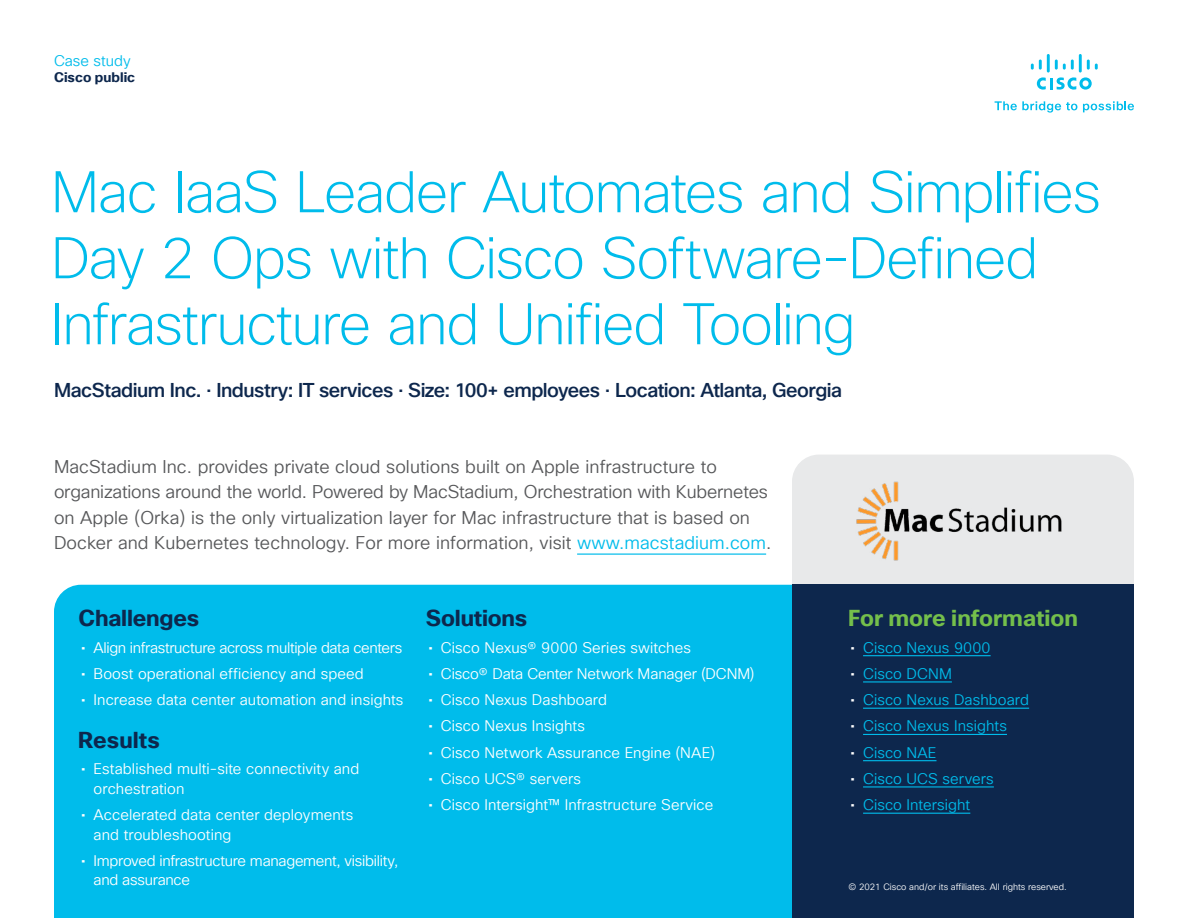
<style>
.page{position:relative;width:1188px;height:918px;background:#fff}
.page>*{position:absolute;margin:0;border:0;box-sizing:border-box;transform-origin:0 0}
.Title_Headline{font:200 57px/66px "Cisco Sans TT";letter-spacing:-.025em;color:#00bceb}
.Sidebar_Heading_Gree{font:700 22.5px "Cisco Sans TT";letter-spacing:-.01em;color:#0d274d}
.Sidebar_Heading_Gree-2{font:700 22.5px "Cisco Sans TT";color:#74bf4b}
.Title_Headline-2{font:19.5px "Cisco Sans TM Medium";letter-spacing:-.025em;color:#0d274d}
.Body{font:18px/25.5px "Cisco Sans TT Light";letter-spacing:.005em;color:#57585a}
.t1{font:15px/19.5px "Cisco Sans TT Light";letter-spacing:.005em;color:#fff}
.t2{font:15px "Cisco Sans TT Light";letter-spacing:.005em;color:#00bceb}
.t3{font:15px/19.5px "Cisco Sans TT Light";letter-spacing:-.02em;color:#fff}
.t4{font:15px "Cisco Sans TT Light";letter-spacing:-.025em;color:#fff}
.t5{font:700 13.5px "Cisco Sans TT";color:#0d274d}
.t6{font:9px "Cisco Sans TT Light";color:#fff}
.s1{color:#00bceb}
.s2{font-family:"Cisco Sans TT"}
.s3{font-family:"Cisco Sans TT";color:#fff}
</style>
<div class="page">
<svg style="left:995px;top:101px;width:82px;height:12px"></svg>
<svg style="left:1083px;top:101px;width:51px;height:11px"></svg>
<svg style="left:1037px;top:77px;width:55px;height:13px"></svg>
<svg style="left:1031px;top:60px;width:11px;height:10px"></svg>
<hr style="left:1047px;top:54px;width:3px;height:19px;background:#00bceb">
<svg style="left:1055px;top:60px;width:19px;height:10px"></svg>
<hr style="left:1079px;top:54px;width:3px;height:19px;background:#00bceb">
<svg style="left:1087px;top:60px;width:11px;height:10px"></svg>
<div style="left:792px;top:455px;width:342px;height:130px;background:#e8e9ea"></div>
<img style="left:841px;top:461px;width:230px;height:120px">
<div style="left:54px;top:585px;width:738px;height:333px;background:#00bceb"></div>
<hr style="left:577px;top:553px;width:189px;height:2px;background:#00bceb">
<div style="left:792px;top:585px;width:342px;height:333px;background:#0d274d"></div>
<hr style="left:863px;top:655px;width:128px;height:1px;background:#00bceb">
<hr style="left:863px;top:681px;width:89px;height:2px;background:#00bceb">
<hr style="left:863px;top:708px;width:166px;height:1px;background:#00bceb">
<hr style="left:863px;top:734px;width:144px;height:1px;background:#00bceb">
<hr style="left:863px;top:760px;width:74px;height:1px;background:#00bceb">
<hr style="left:863px;top:786px;width:131px;height:2px;background:#00bceb">
<hr style="left:863px;top:813px;width:107px;height:1px;background:#00bceb">
<p class="t2" style="left:54px;top:51px;width:78px">Case study</p>
<p class="t5" style="left:54px;top:69px;width:83px">Cisco public</p>
<p class="Title_Headline" style="left:51px;top:161px;width:1052px">Mac IaaS Leader Automates and Simplifies<br>Day 2 Ops with Cisco Software-Defined<br>Infrastructure and Unified Tooling</p>
<p class="Title_Headline-2" style="left:54px;top:378px;width:790px">MacStadium Inc. ⋅ Industry: IT services ⋅ Size: 100+ employees ⋅ Location: Atlanta, Georgia</p>
<p class="Body" style="left:54px;top:454px;width:719px">MacStadium Inc. provides private cloud solutions built on Apple infrastructure to organizations around the world. Powered by MacStadium, Orchestration with Kubernetes on Apple (Orka) is the only virtualization layer for Mac infrastructure that is based on Docker and Kubernetes technology. For more information, visit <span class="s1">www.macstadium.com</span>.</p>
<p class="Sidebar_Heading_Gree" style="left:79px;top:603px;width:122px">Challenges</p>
<p class="t4" style="left:81px;top:638px;width:323px"><span class="s2">•</span> Align infrastructure across multiple data centers</p>
<p class="t1" style="left:81px;top:664px;width:284px"><span class="s2">•</span> Boost operational efficiency and speed</p>
<p class="t1" style="left:81px;top:691px;width:324px"><span class="s2">•</span> Increase data center automation and insights</p>
<p class="Sidebar_Heading_Gree" style="left:79px;top:725px;width:83px">Results</p>
<p class="t1" style="left:94px;top:760px;width:267px;text-indent:-13px"><span class="s2">•</span> Established multi-site connectivity and orchestration</p>
<p class="t1" style="left:94px;top:806px;width:261px;text-indent:-13px"><span class="s2">•</span> Accelerated data center deployments and troubleshooting</p>
<p class="t3" style="left:94px;top:851px;width:306px;text-indent:-13px"><span class="s2">•</span> Improved infrastructure management, visibility, and assurance</p>
<p class="Sidebar_Heading_Gree" style="left:426px;top:603px;width:103px">Solutions</p>
<p class="t1" style="left:428px;top:638px;width:264px"><span class="s2">•</span> Cisco Nexus® 9000 Series switches</p>
<p class="t1" style="left:428px;top:664px;width:328px"><span class="s2">•</span> Cisco® Data Center Network Manager (DCNM)</p>
<p class="t1" style="left:428px;top:691px;width:180px"><span class="s2">•</span> Cisco Nexus Dashboard</p>
<p class="t1" style="left:428px;top:717px;width:158px"><span class="s2">•</span> Cisco Nexus Insights</p>
<p class="t1" style="left:428px;top:743px;width:288px"><span class="s2">•</span> Cisco Network Assurance Engine (NAE)</p>
<p class="t1" style="left:428px;top:769px;width:154px"><span class="s2">•</span> Cisco UCS® servers</p>
<p class="t1" style="left:428px;top:796px;width:287px"><span class="s2">•</span> Cisco Intersight™ Infrastructure Service</p>
<p class="Sidebar_Heading_Gree-2" style="left:848px;top:603px;width:231px">For more information</p>
<p class="t2" style="left:850px;top:638px;width:142px"><span class="s3">•</span> Cisco Nexus 9000</p>
<p class="t2" style="left:850px;top:664px;width:103px"><span class="s3">•</span> Cisco DCNM</p>
<p class="t2" style="left:850px;top:690px;width:180px"><span class="s3">•</span> Cisco Nexus Dashboard</p>
<p class="t2" style="left:850px;top:716px;width:158px"><span class="s3">•</span> Cisco Nexus Insights</p>
<p class="t2" style="left:850px;top:743px;width:88px"><span class="s3">•</span> Cisco NAE</p>
<p class="t2" style="left:850px;top:769px;width:145px"><span class="s3">•</span> Cisco UCS servers</p>
<p class="t2" style="left:850px;top:795px;width:121px"><span class="s3">•</span> Cisco Intersight</p>
<p class="t6" style="left:849px;top:881px;width:220px">© 2021 Cisco and/or its affiliates. All rights reserved.</p>
</div>
